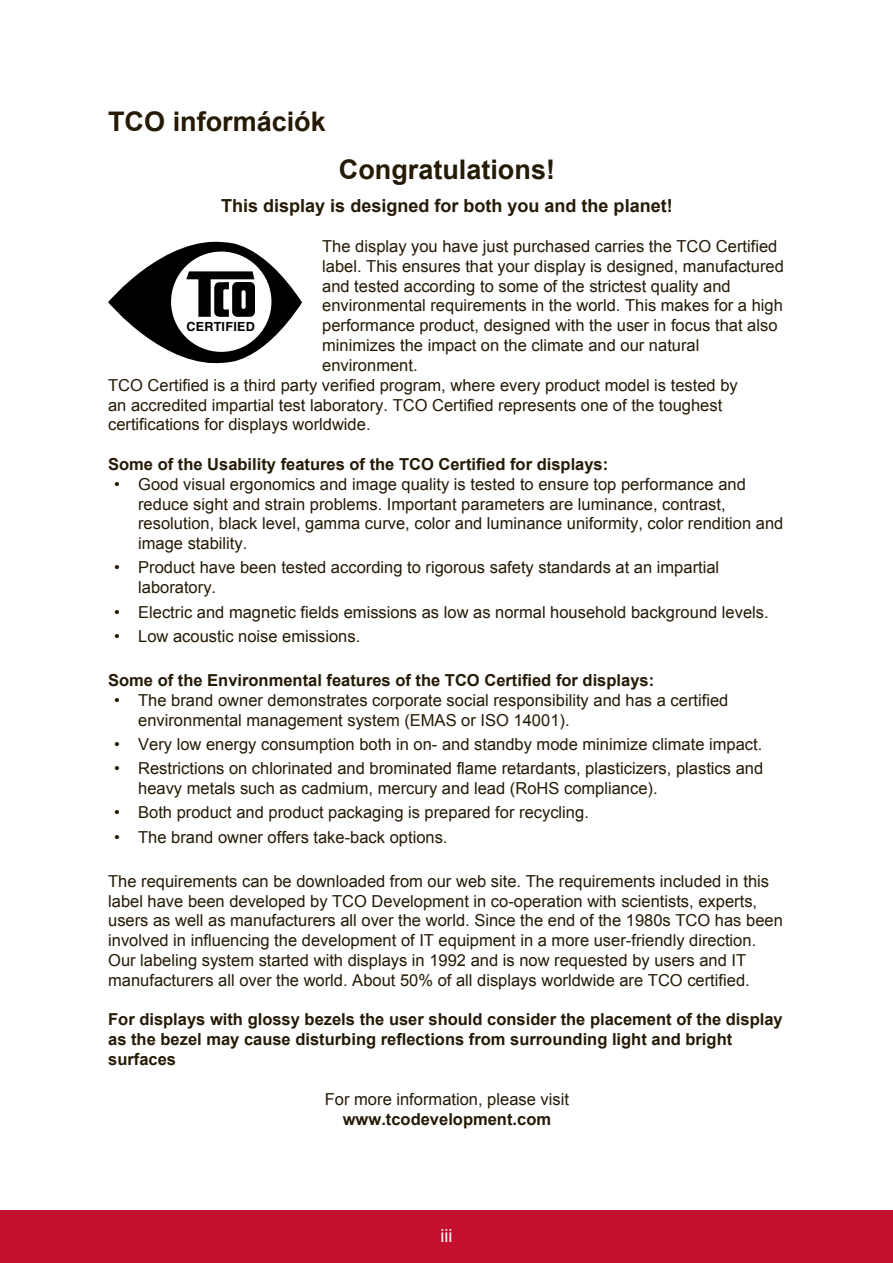
<style>
.page{position:relative;width:893px;height:1263px;background:#fff}
.page>*{position:absolute;margin:0;border:0;box-sizing:border-box;transform-origin:0 0}
.t1{font:700 27px "Arial";color:#251a05}
.t2{font:700 18px "Arial";color:#251a05}
.t3{font:18px "Arial";color:#fff}
.t4{font:16.5px/19.8px "Arial";color:#251a05}
.t5{font:700 16.5px/19.8px "Arial";color:#251a05}
.t6{font:700 12.6px "Helvetica";letter-spacing:.02em;color:#000}
</style>
<div class="page">
<div style="left:0;top:1210px;width:892px;height:53px;background:#c3102f"></div>
<svg style="left:108px;top:242px;width:194px;height:121px"></svg>
<h1 class="t1" style="left:108px;top:103px;width:219px">TCO információk</h1>
<h1 class="t1" style="left:338px;top:151px;width:217px">Congratulations!</h1>
<p class="t2" style="left:221px;top:194px;width:453px">This display is designed for both you and the planet!</p>
<p class="t4" style="left:322px;top:236px;width:456px">The display you have just purchased carries the TCO Certified</p>
<p class="t4" style="left:322px;top:256px;width:463px">label. This ensures that your display is designed, manufactured</p>
<p class="t4" style="left:322px;top:276px;width:410px">and tested according to some of the strictest quality and</p>
<p class="t4" style="left:322px;top:296px;width:462px">environmental requirements in the world. This makes for a high</p>
<p class="t4" style="left:322px;top:316px;width:456px">performance product, designed with the user in focus that also</p>
<p class="t4" style="left:322px;top:335px;width:378px">minimizes the impact on the climate and our natural</p>
<p class="t4" style="left:322px;top:355px;width:97px">environment.</p>
<p class="t4" style="left:108px;top:375px;width:631px">TCO Certified is a third party verified program, where every product model is tested by</p>
<p class="t4" style="left:108px;top:395px;width:615px">an accredited impartial test laboratory. TCO Certified represents one of the toughest</p>
<p class="t4" style="left:108px;top:415px;width:264px">certifications for displays worldwide.</p>
<p class="t5" style="left:108px;top:455px;width:501px">Some of the Usability features of the TCO Certified for displays:</p>
<p class="t4" style="left:138px;top:474px;width:646px;text-indent:-24px">• Good visual ergonomics and image quality is tested to ensure top performance and reduce sight and strain problems. Important parameters are luminance, contrast, resolution, black level, gamma curve, color and luminance uniformity, color rendition and image stability.</p>
<p class="t4" style="left:138px;top:558px;width:582px;text-indent:-24px">• Product have been tested according to rigorous safety standards at an impartial laboratory.</p>
<p class="t4" style="left:114px;top:602px;width:655px">• Electric and magnetic fields emissions as low as normal household background levels.</p>
<p class="t4" style="left:114px;top:626px;width:247px">• Low acoustic noise emissions.</p>
<p class="t5" style="left:108px;top:671px;width:547px">Some of the Environmental features of the TCO Certified for displays:</p>
<p class="t4" style="left:138px;top:690px;width:591px;text-indent:-24px">• The brand owner demonstrates corporate social responsibility and has a certified environmental management system (EMAS or ISO 14001).</p>
<p class="t4" style="left:114px;top:734px;width:649px">• Very low energy consumption both in on- and standby mode minimize climate impact.</p>
<p class="t4" style="left:138px;top:758px;width:626px;text-indent:-24px">• Restrictions on chlorinated and brominated flame retardants, plasticizers, plastics and heavy metals such as cadmium, mercury and lead (RoHS compliance).</p>
<p class="t4" style="left:114px;top:803px;width:476px">• Both product and product packaging is prepared for recycling.</p>
<p class="t4" style="left:114px;top:827px;width:335px">• The brand owner offers take-back options.</p>
<p class="t4" style="left:108px;top:871px;width:676px">The requirements can be downloaded from our web site. The requirements included in this label have been developed by TCO Development in co-operation with scientists, experts, users as well as manufacturers all over the world. Since the end of the 1980s TCO has been involved in influencing the development of IT equipment in a more user-friendly direction.<br>Our labeling system started with displays in 1992 and is now requested by users and IT manufacturers all over the world. About 50% of all displays worldwide are TCO certified.</p>
<p class="t5" style="left:108px;top:1010px;width:675px">For displays with glossy bezels the user should consider the placement of the display as the bezel may cause disturbing reflections from surrounding light and bright surfaces</p>
<p class="t4" style="left:325px;top:1089px;width:245px">For more information, please visit</p>
<p class="t5" style="left:342px;top:1109px;width:210px">www.tcodevelopment.com</p>
<p class="t6" style="left:186px;top:319px;width:70px">CERTIFIED</p>
<p class="t3" style="left:440px;top:1223px;width:13px">iii</p>
</div>
